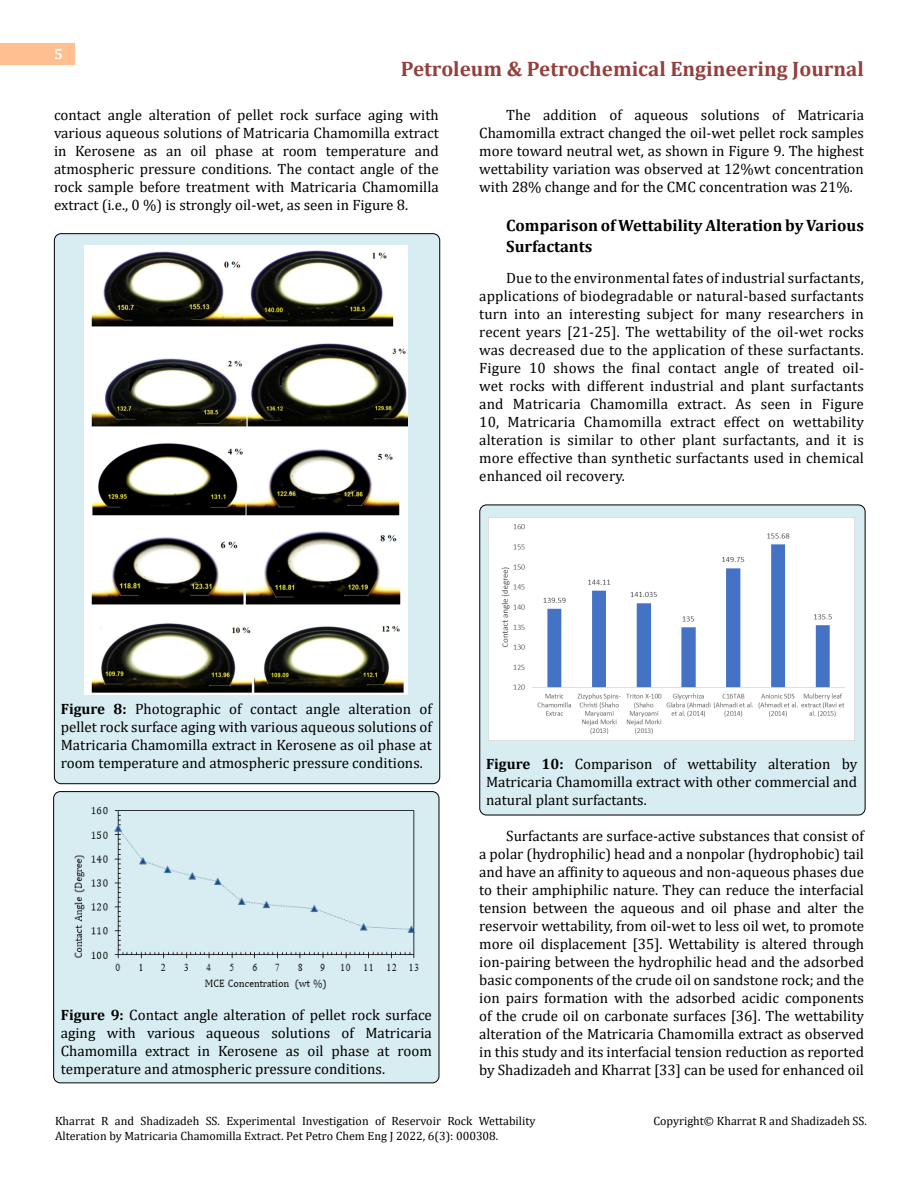
<style>
.page{position:relative;width:918px;height:1188px;background:#fff}
.page>*{position:absolute;margin:0;border:0;box-sizing:border-box;transform-origin:0 0}
.t1{font:700 21px "Cambria";color:#953f3c}
.t2{font:700 16.5px/21px "Cambria";color:#000}
.t3{font:15px/18px "Cambria";color:#000;text-align:justify}
.t4{font:700 15px "Cambria";color:#fff}
.t5{font:12px/14.4px "Cambria";color:#000}
.s1{font-weight:700}
</style>
<div class="page">
<div style="left:0;top:43px;width:75px;height:21px;background:#ffbf91"></div>
<div style="left:480px;top:505px;width:385px;height:310px;background:#d8edf2;border-radius:7px"></div>
<div style="left:479px;top:505px;width:387px;height:310px;border:1px solid #000;border-radius:7px"></div>
<div style="left:54px;top:792px;width:385px;height:291px;background:#d8edf2;border-radius:7px"></div>
<div style="left:53px;top:791px;width:386px;height:292px;border:1px solid #000;border-radius:7px"></div>
<div style="left:54px;top:234px;width:386px;height:550px;background:#d8edf2;border-radius:7px"></div>
<img style="left:85px;top:246px;width:323px;height:449px">
<img style="left:74px;top:807px;width:345px;height:183px">
<img style="left:489px;top:517px;width:366px;height:223px">
<p class="t4" style="left:54px;top:44px;width:10px">5</p>
<h1 class="t1" style="left:401px;top:54px;width:465px">Petroleum &amp; Petrochemical Engineering Journal</h1>
<p class="t3" style="left:54px;top:105px;width:386px">contact angle alteration of pellet rock surface aging with various aqueous solutions of Matricaria Chamomilla extract in Kerosene as an oil phase at room temperature and atmospheric pressure conditions. The contact angle of the rock sample before treatment with Matricaria Chamomilla extract (i.e., 0 %) is strongly oil-wet, as seen in Figure 8.</p>
<p class="t3" style="left:479px;top:105px;width:386px;text-indent:27px">The addition of aqueous solutions of Matricaria Chamomilla extract changed the oil-wet pellet rock samples more toward neutral wet, as shown in Figure 9. The highest wettability variation was observed at 12%wt concentration with 28% change and for the CMC concentration was 21%.</p>
<p class="t2" style="left:506px;top:214px;width:359px">Comparison of Wettability Alteration by Various<br>Surfactants</p>
<p class="t3" style="left:479px;top:269px;width:386px;text-indent:27px">Due to the environmental fates of industrial surfactants, applications of biodegradable or natural-based surfactants turn into an interesting subject for many researchers in recent years [21-25]. The wettability of the oil-wet rocks was decreased due to the application of these surfactants.<br>Figure 10 shows the final contact angle of treated oil&shy;wet rocks with different industrial and plant surfactants and Matricaria Chamomilla extract. As seen in Figure 10, Matricaria Chamomilla extract effect on wettability alteration is similar to other plant surfactants, and it is more effective than synthetic surfactants used in chemical enhanced oil recovery.</p>
<p class="t3" style="left:61px;top:699px;width:373px"><span class="s1">Figure 8:</span> Photographic of contact angle alteration of pellet rock surface aging with various aqueous solutions of Matricaria Chamomilla extract in Kerosene as oil phase at room temperature and atmospheric pressure conditions.</p>
<p class="t3" style="left:61px;top:1005px;width:373px"><span class="s1">Figure 9:</span> Contact angle alteration of pellet rock surface aging with various aqueous solutions of Matricaria Chamomilla extract in Kerosene as oil phase at room temperature and atmospheric pressure conditions.</p>
<p class="t3" style="left:486px;top:755px;width:373px"><span class="s1">Figure 10:</span> Comparison of wettability alteration by Matricaria Chamomilla extract with other commercial and natural plant surfactants.</p>
<p class="t3" style="left:479px;top:827px;width:386px;text-indent:27px">Surfactants are surface-active substances that consist of a polar (hydrophilic) head and a nonpolar (hydrophobic) tail and have an affinity to aqueous and non-aqueous phases due to their amphiphilic nature. They can reduce the interfacial tension between the aqueous and oil phase and alter the reservoir wettability, from oil-wet to less oil wet, to promote more oil displacement [35]. Wettability is altered through ion-pairing between the hydrophilic head and the adsorbed basic components of the crude oil on sandstone rock; and the ion pairs formation with the adsorbed acidic components of the crude oil on carbonate surfaces [36]. The wettability alteration of the Matricaria Chamomilla extract as observed in this study and its interfacial tension reduction as reported by Shadizadeh and Kharrat [33] can be used for enhanced oil</p>
<p class="t5" style="left:55px;top:1114px;width:482px">Kharrat R and Shadizadeh SS. Experimental Investigation of Reservoir Rock Wettability<br>Alteration by Matricaria Chamomilla Extract. Pet Petro Chem Eng J 2022, 6(3): 000308.</p>
<p class="t5" style="left:654px;top:1114px;width:215px">Copyright© Kharrat R and Shadizadeh SS.</p>
</div>
